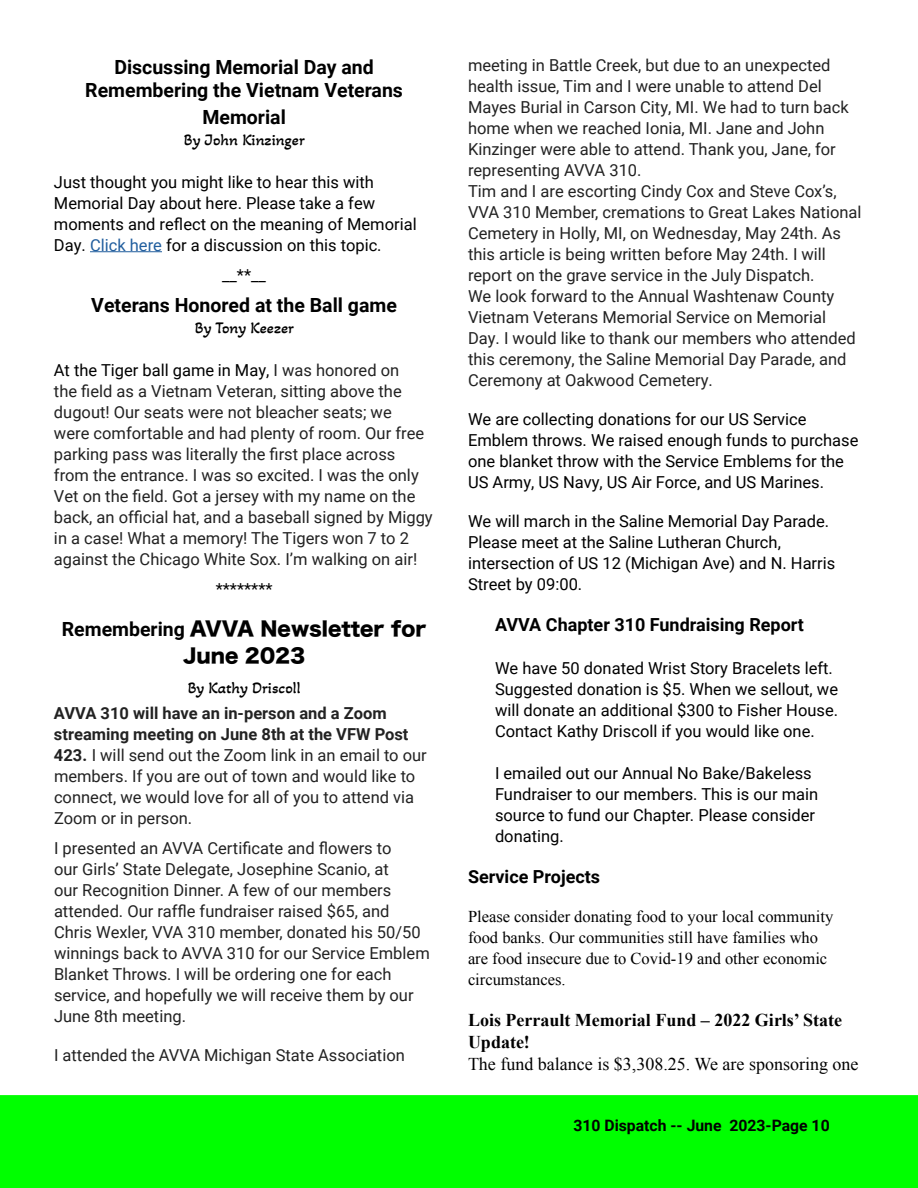
<style>
.page{position:relative;width:918px;height:1188px;background:#fff}
.page>*{position:absolute;margin:0;border:0;box-sizing:border-box;transform-origin:0 0}
.t1{font:700 19.5px/22.5px "Roboto";color:#000;text-align:center}
.t2{font:19.5px/27px "Hira Kaku Std N W8";color:#000;text-align:center}
.t3{font:700 18px/21.6px "Times New Roman";color:#000}
.t4{font:700 18px "Roboto";color:#000}
.t5{font:18px "Times New Roman";color:#000}
.t6{font:16.5px/21px "Roboto";color:#222}
.t7{font:16.5px/21px "Roboto";color:#000}
.t8{font:16.5px/21px "Times New Roman";color:#000}
.t9{font:16.5px "Akaya Kanadaka";color:#000}
.t10{font:700 15.75px "Roboto";color:#000}
.s1{color:#215e9e}
.s2{color:#000}
.s3{font-family:"Roboto";font-weight:700}
.s4{font-weight:700}
</style>
<div class="page">
<div style="left:0;top:1095px;width:918px;height:93px;background:#0f0"></div>
<hr style="left:90px;top:251px;width:72px;height:1px;background:#215e9e">
<p class="t1" style="left:85px;top:56px;width:319px">Discussing Memorial Day and<br>Remembering the Vietnam Veterans</p>
<p class="t1" style="left:202px;top:105px;width:85px">Memorial</p>
<p class="t9" style="left:184px;top:130px;width:122px">By John Kinzinger</p>
<p class="t7" style="left:54px;top:171px;width:364px">Just thought you might like to hear this with Memorial Day about here. Please take a few moments and reflect on the meaning of Memorial Day. <span class="s1">Click here</span> for a discussion on this topic.</p>
<p class="t7" style="left:222px;top:264px;width:45px">__**__</p>
<p class="t1" style="left:91px;top:293px;width:307px">Veterans Honored at the Ball game</p>
<p class="t9" style="left:195px;top:318px;width:100px">By Tony Keezer</p>
<p class="t6" style="left:54px;top:359px;width:380px"><span class="s2">At the Tiger ball game in May,</span> I was honored on<br>the field as a Vietnam Veteran, sitting above the dugout! Our seats were not bleacher seats; we<br>were comfortable and had plenty of room. Our free parking pass was literally the first place across from the entrance. I was so excited. I was the only Vet on the field. Got a jersey with my name on the back, an official hat, and a baseball signed by Miggy in a case! What a memory! The Tigers won 7 to 2 against the Chicago White Sox. I’m walking on air!</p>
<p class="t7" style="left:216px;top:578px;width:58px">********</p>
<p class="t2" style="left:62px;top:616px;width:366px"><span class="s3">Remembering</span> AVVA Newsletter for<br>June 2023</p>
<p class="t9" style="left:188px;top:678px;width:114px">By Kathy Driscoll</p>
<p class="t6" style="left:54px;top:702px;width:374px"><span class="s4">AVVA 310 will have an in-person and a Zoom streaming meeting on June 8th at the VFW Post 423.</span> I will send out the Zoom link in an email to our members. If you are out of town and would like to connect, we would love for all of you to attend via Zoom or in person.</p>
<p class="t6" style="left:54px;top:838px;width:377px">I presented an AVVA Certificate and flowers to<br>our Girls’ State Delegate, Josephine Scanio, at<br>our Recognition Dinner. A few of our members attended. Our raffle fundraiser raised $65, and Chris Wexler, VVA 310 member, donated his 50/50 winnings back to AVVA 310 for our Service Emblem Blanket Throws. I will be ordering one for each service, and hopefully we will receive them by our June 8th meeting.</p>
<p class="t6" style="left:54px;top:1045px;width:352px">I attended the AVVA Michigan State Association</p>
<p class="t6" style="left:468px;top:54px;width:395px">meeting in Battle Creek, but due to an unexpected health issue, Tim and I were unable to attend Del Mayes Burial in Carson City, MI. We had to turn back home when we reached Ionia, MI. Jane and John Kinzinger were able to attend. Thank you, Jane, for representing AVVA 310.<br>Tim and I are escorting Cindy Cox and Steve Cox’s, VVA 310 Member, cremations to Great Lakes National Cemetery in Holly, MI, on Wednesday, May 24th. As this article is being written before May 24th. I will report on the grave service in the July Dispatch.<br>We look forward to the Annual Washtenaw County Vietnam Veterans Memorial Service on Memorial Day. I would like to thank our members who attended this ceremony, the Saline Memorial Day Parade, and Ceremony at Oakwood Cemetery.</p>
<p class="t7" style="left:468px;top:409px;width:392px">We are collecting donations for our US Service Emblem throws. We raised enough funds to purchase one blanket throw with the Service Emblems for the US Army, US Navy, US Air Force, and US Marines.</p>
<p class="t7" style="left:468px;top:511px;width:369px">We will march in the Saline Memorial Day Parade.<br>Please meet at the Saline Lutheran Church, intersection of US 12 (Michigan Ave) and N. Harris Street by 09:00.</p>
<p class="t4" style="left:495px;top:612px;width:311px">AVVA Chapter 310 Fundraising Report</p>
<p class="t7" style="left:495px;top:657px;width:345px">We have 50 donated Wrist Story Bracelets left.<br>Suggested donation is $5. When we sellout, we will donate an additional $300 to Fisher House.<br>Contact Kathy Driscoll if you would like one.</p>
<p class="t7" style="left:495px;top:762px;width:325px">I emailed out our Annual No Bake/Bakeless Fundraiser to our members. This is our main source to fund our Chapter. Please consider donating.</p>
<p class="t4" style="left:468px;top:864px;width:134px">Service Projects</p>
<p class="t8" style="left:468px;top:906px;width:367px">Please consider donating food to your local community food banks. Our communities still have families who are food insecure due to Covid-19 and other economic circumstances.</p>
<p class="t3" style="left:468px;top:1010px;width:376px">Lois Perrault Memorial Fund – 2022 Girls’ State<br>Update!</p>
<p class="t5" style="left:468px;top:1054px;width:392px">The fund balance is $3,308.25. We are sponsoring one</p>
<p class="t10" style="left:573px;top:1114px;width:258px">310 Dispatch -- June 2023-Page 10</p>
</div>
